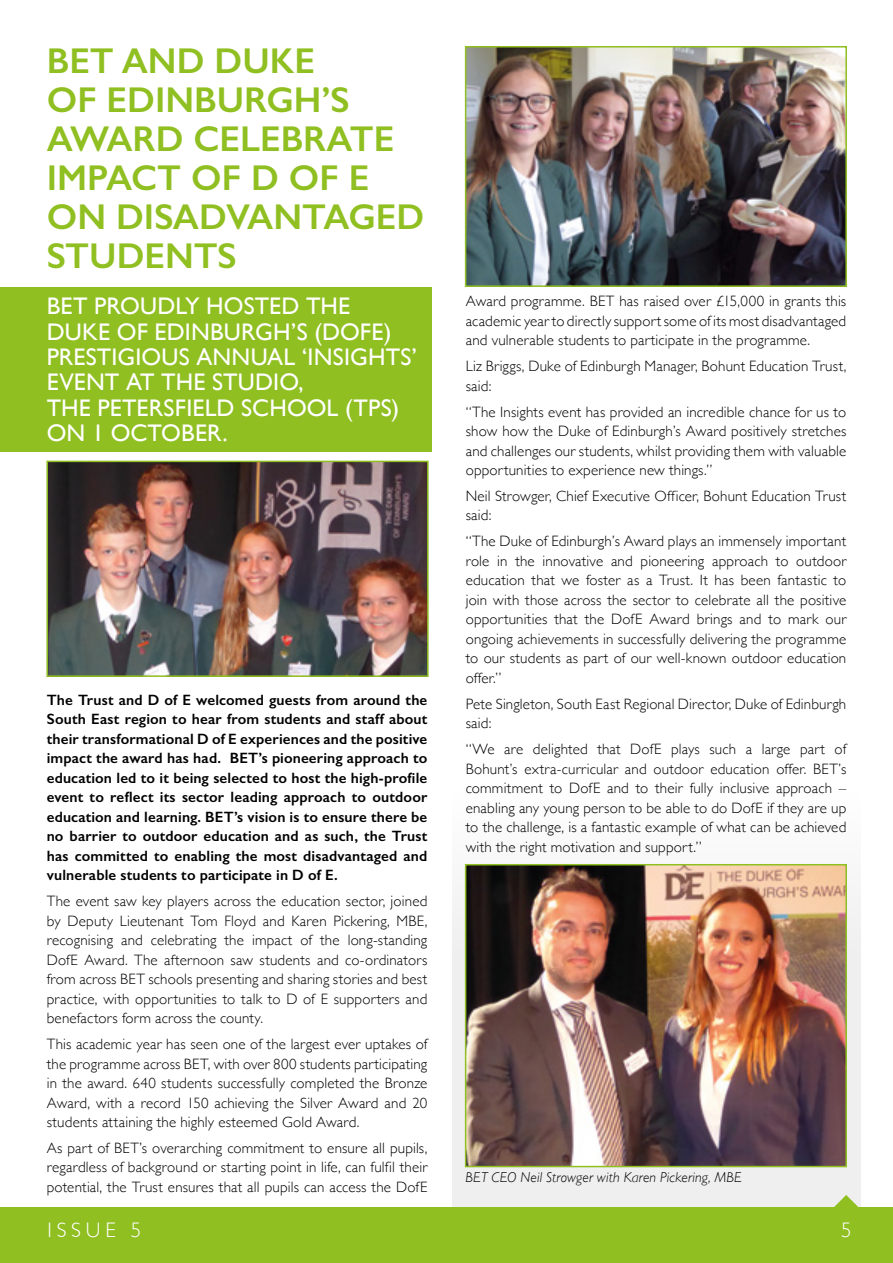
<style>
.page{position:relative;width:893px;height:1263px;background:#fff}
.page>*{position:absolute;margin:0;border:0;box-sizing:border-box;transform-origin:0 0}
.t1{font:600 36px/39px "Gill Sans";color:#90bf21}
.t2{font:24px/25.5px "Gill Sans";letter-spacing:.005em;color:#fff}
.t3{font:300 21px "Gill Sans";letter-spacing:.23em;color:#fff}
.t4{font:300 15px/19.5px "Gill Sans";letter-spacing:.01em;color:#000;text-align:justify}
.t5{font:600 15px/19.5px "Gill Sans";letter-spacing:.01em;color:#000;text-align:justify}
.t6{font:italic 300 14.4px "Gill Sans";letter-spacing:.01em;color:#000}
</style>
<div class="page">
<div style="left:452px;top:783px;width:408px;height:446px;background:#f9f9f9"></div>
<div style="left:0;top:1207px;width:893px;height:56px;background:#90bf21"></div>
<svg style="left:834px;top:1195px;width:27px;height:12px"></svg>
<div style="left:0;top:287px;width:432px;height:165px;background:#90bf21"></div>
<img style="left:49px;top:464px;width:377px;height:210px">
<div style="left:46px;top:461px;width:383px;height:216px;border:2px solid #90bf21"></div>
<img style="left:468px;top:49px;width:376px;height:235px">
<div style="left:465px;top:46px;width:382px;height:241px;border:2px solid #90bf21"></div>
<img style="left:468px;top:867px;width:376px;height:297px">
<div style="left:465px;top:864px;width:382px;height:303px;border:2px solid #90bf21"></div>
<h1 class="t1" style="left:47px;top:41px;width:379px">BET AND DUKE<br>OF EDINBURGH’S<br>AWARD CELEBRATE<br>IMPACT OF D OF E<br>ON DISADVANTAGED<br>STUDENTS</h1>
<h2 class="t2" style="left:47px;top:293px;width:372px">BET PROUDLY HOSTED THE<br>DUKE OF EDINBURGH’S (DOFE)<br>PRESTIGIOUS ANNUAL ‘INSIGHTS’<br>EVENT AT THE STUDIO,<br>THE PETERSFIELD SCHOOL (TPS)<br>ON 1 OCTOBER.</h2>
<p class="t5" style="left:47px;top:690px;width:382px">The Trust and D of E welcomed guests from around the South East region to hear from students and staff about their transformational D of E experiences and the positive impact the award has had. BET’s pioneering approach to education led to it being selected to host the high-profile event to reflect its sector leading approach to outdoor education and learning. BET’s vision is to ensure there be no barrier to outdoor education and as such, the Trust has committed to enabling the most disadvantaged and vulnerable students to participate in D of E.</p>
<p class="t4" style="left:47px;top:891px;width:382px">The event saw key players across the education sector, joined by Deputy Lieutenant Tom Floyd and Karen Pickering, MBE, recognising and celebrating the impact of the long-standing DofE Award. The afternoon saw students and co-ordinators from across BET schools presenting and sharing stories and best practice, with opportunities to talk to D of E supporters and benefactors form across the county.</p>
<p class="t4" style="left:47px;top:1034px;width:382px">This academic year has seen one of the largest ever uptakes of the programme across BET, with over 800 students participating in the award. 640 students successfully completed the Bronze Award, with a record 150 achieving the Silver Award and 20 students attaining the highly esteemed Gold Award.</p>
<p class="t4" style="left:47px;top:1137px;width:382px">As part of BET’s overarching commitment to ensure all pupils, regardless of background or starting point in life, can fulfil their potential, the Trust ensures that all pupils can access the DofE</p>
<p class="t4" style="left:466px;top:291px;width:382px">Award programme. BET has raised over £15,000 in grants this academic year to directly support some of its most disadvantaged and vulnerable students to participate in the programme.</p>
<p class="t4" style="left:466px;top:356px;width:382px">Liz Briggs, Duke of Edinburgh Manager, Bohunt Education Trust, said:</p>
<p class="t4" style="left:466px;top:401px;width:382px">“The Insights event has provided an incredible chance for us to show how the Duke of Edinburgh’s Award positively stretches and challenges our students, whilst providing them with valuable opportunities to experience new things.”</p>
<p class="t4" style="left:466px;top:486px;width:382px">Neil Strowger, Chief Executive Officer, Bohunt Education Trust said:</p>
<p class="t4" style="left:466px;top:531px;width:382px">“The Duke of Edinburgh’s Award plays an immensely important role in the innovative and pioneering approach to outdoor education that we foster as a Trust. It has been fantastic to join with those across the sector to celebrate all the positive opportunities that the DofE Award brings and to mark our ongoing achievements in successfully delivering the programme to our students as part of our well-known outdoor education offer.”</p>
<p class="t4" style="left:466px;top:693px;width:382px">Pete Singleton, South East Regional Director, Duke of Edinburgh said:</p>
<p class="t4" style="left:466px;top:739px;width:382px">“We are delighted that DofE plays such a large part of Bohunt’s extra-curricular and outdoor education offer. BET’s commitment to DofE and to their fully inclusive approach – enabling any young person to be able to do DofE if they are up to the challenge, is a fantastic example of what can be achieved with the right motivation and support.”</p>
<p class="t6" style="left:466px;top:1169px;width:278px">BET CEO Neil Strowger with Karen Pickering, MBE</p>
<h3 class="t3" style="left:48px;top:1213px;width:95px">ISSUE 5</h3>
<h3 class="t3" style="left:841px;top:1213px;width:12px">5</h3>
</div>
